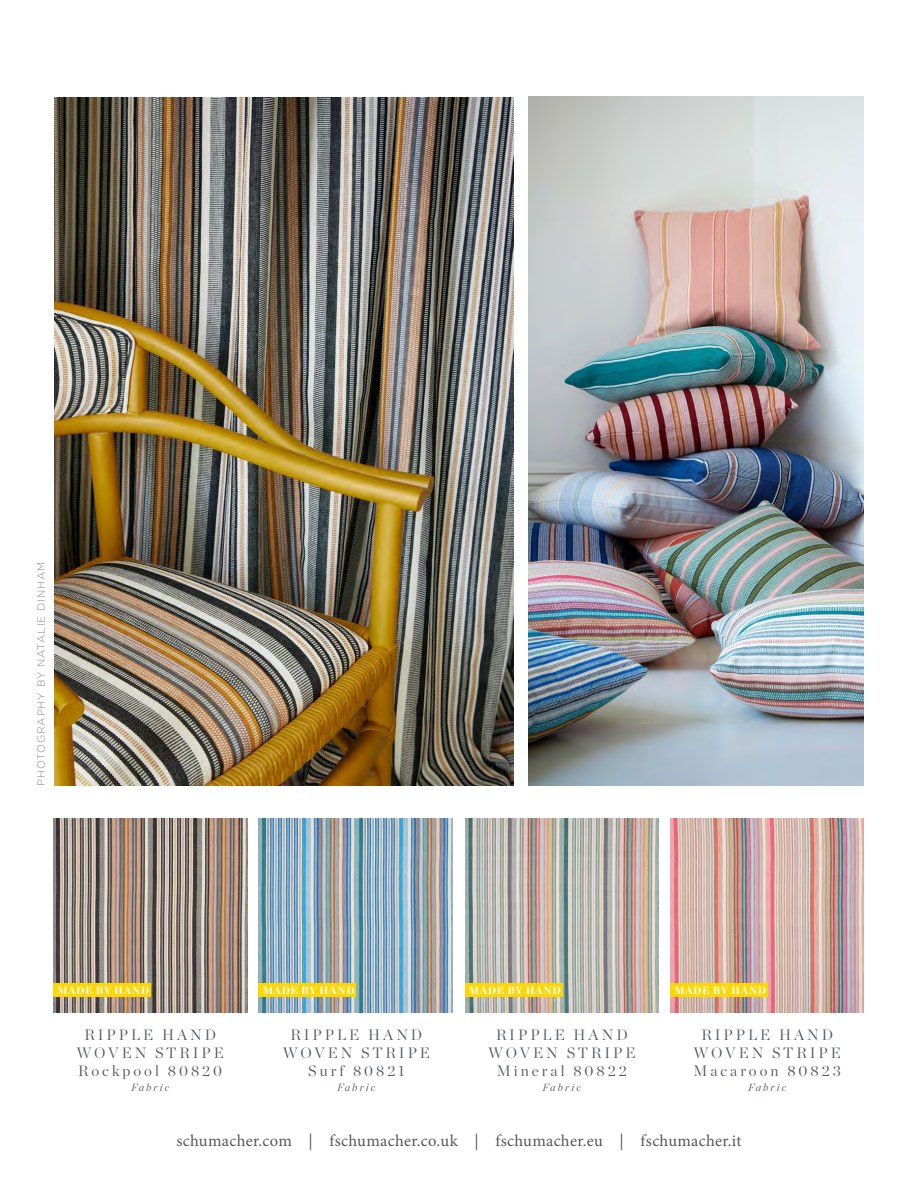
<style>
.page{position:relative;width:918px;height:1188px;background:#fff}
.page>*{position:absolute;margin:0;border:0;box-sizing:border-box;transform-origin:0 0}
.t1{font:16.5px "Minion Pro";letter-spacing:.02em;color:#55575a}
.t2{font:300 15px/18px "Chronicle Display";letter-spacing:.2em;color:#52575a;text-align:center}
.t3{font:900 10.5px "Chronicle Display";letter-spacing:.05em;color:#fff}
.t4{font:300 10.5px "Gotham";letter-spacing:.08em;color:#878b8d}
.t5{font:italic 300 10.5px "Chronicle Display";letter-spacing:.2em;color:#52575a}
</style>
<div class="page">
<img style="left:54px;top:97px;width:459px;height:689px">
<img style="left:529px;top:97px;width:335px;height:689px">
<img style="left:53px;top:819px;width:194px;height:193px">
<img style="left:259px;top:819px;width:193px;height:193px">
<img style="left:465px;top:819px;width:194px;height:193px">
<img style="left:670px;top:819px;width:194px;height:193px">
<div style="left:53px;top:984px;width:98px;height:13px;background:#ffd700"></div>
<div style="left:259px;top:984px;width:97px;height:13px;background:#ffd700"></div>
<div style="left:465px;top:984px;width:97px;height:13px;background:#ffd700"></div>
<div style="left:670px;top:984px;width:98px;height:13px;background:#ffd700"></div>
<p class="t4" style="left:34px;top:786px;width:225px;rotate:-90deg">PHOTOGRAPHY BY NATALIE DINHAM</p>
<p class="t3" style="left:57px;top:982px;width:94px">MADE BY HAND</p>
<p class="t3" style="left:262px;top:982px;width:94px">MADE BY HAND</p>
<p class="t3" style="left:469px;top:982px;width:94px">MADE BY HAND</p>
<p class="t3" style="left:674px;top:982px;width:94px">MADE BY HAND</p>
<p class="t2" style="left:77px;top:1024px;width:149px">RIPPLE HAND<br>WOVEN STRIPE<br>Rockpool 80820</p>
<p class="t5" style="left:131px;top:1079px;width:40px">Fabric</p>
<p class="t2" style="left:283px;top:1024px;width:149px">RIPPLE HAND<br>WOVEN STRIPE<br>Surf 80821</p>
<p class="t5" style="left:337px;top:1079px;width:40px">Fabric</p>
<p class="t2" style="left:488px;top:1024px;width:149px">RIPPLE HAND<br>WOVEN STRIPE<br>Mineral 80822</p>
<p class="t5" style="left:543px;top:1079px;width:40px">Fabric</p>
<p class="t2" style="left:693px;top:1024px;width:149px">RIPPLE HAND<br>WOVEN STRIPE<br>Macaroon 80823</p>
<p class="t5" style="left:748px;top:1079px;width:40px">Fabric</p>
<p class="t1" style="left:176px;top:1130px;width:567px">schumacher.com | fschumacher.co.uk | fschumacher.eu | fschumacher.it</p>
</div>
